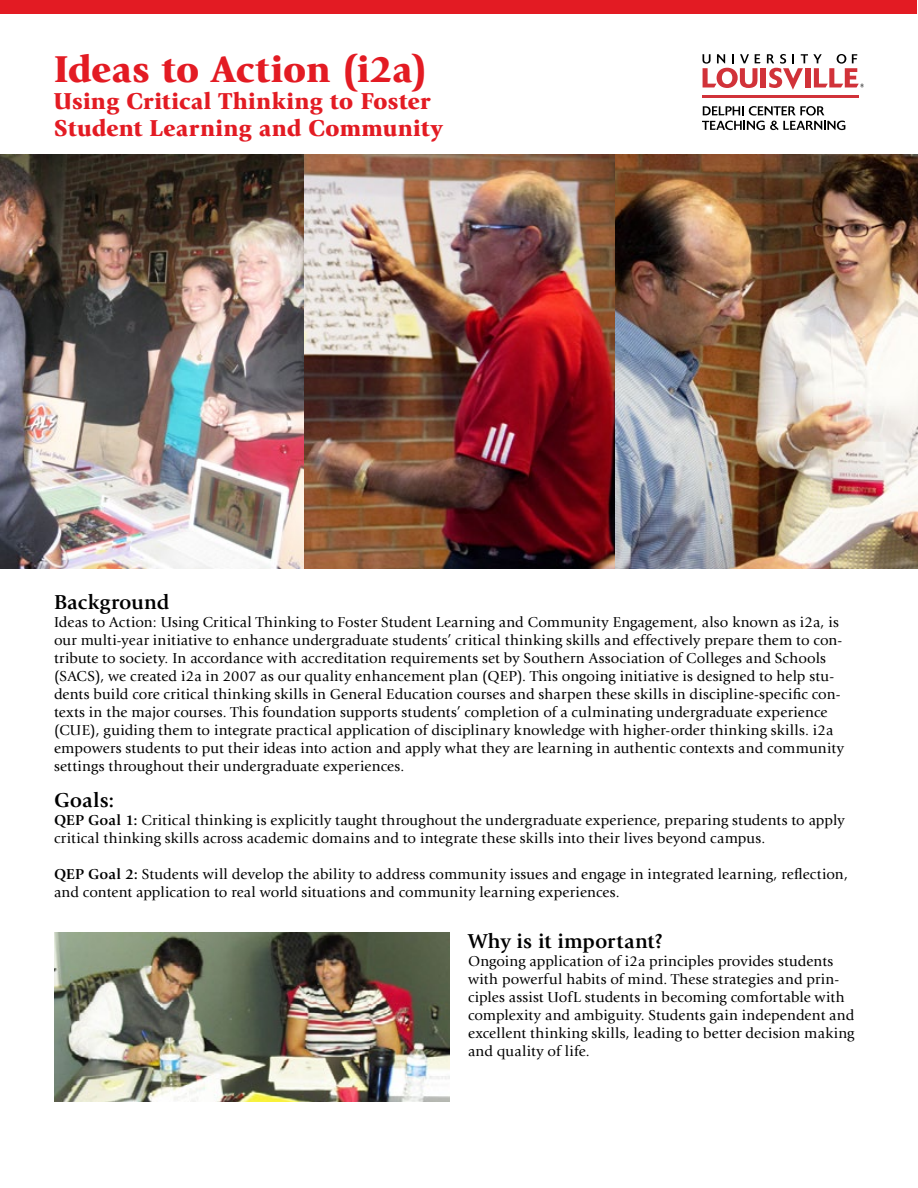
<style>
.page{position:relative;width:918px;height:1188px;background:#fff}
.page>*{position:absolute;margin:0;border:0;box-sizing:border-box;transform-origin:0 0}
.t1{font:900 39px "Giovanni Std";color:#e31b23}
.t2{font:900 24px/27px "Giovanni Std";letter-spacing:.01em;color:#e31b23}
.t3{font:700 21px "Giovanni Std";color:#000}
.t4{font:15px/18px "Giovanni Std";letter-spacing:.01em;color:#000}
.s1{font-weight:700}
</style>
<div class="page">
<img style="left:54px;top:932px;width:396px;height:170px">
<img style="left:0;top:155px;width:918px;height:414px">
<div style="left:1px;top:0;width:916px;height:14px;background:#e31b23"></div>
<div style="left:761px;top:68px;width:5px;height:19px;background:#d13239"></div>
<svg style="left:703px;top:54px;width:58px;height:34px"></svg>
<svg style="left:767px;top:54px;width:97px;height:36px"></svg>
<svg style="left:702px;top:106px;width:143px;height:24px"></svg>
<hr style="left:703px;top:96px;width:156px;height:2px;background:#d13239">
<h1 class="t1" style="left:54px;top:46px;width:375px">Ideas to Action (i2a)</h1>
<h2 class="t2" style="left:54px;top:88px;width:390px">Using Critical Thinking to Foster<br>Student Learning and Community</h2>
<h3 class="t3" style="left:54px;top:590px;width:117px">Background</h3>
<p class="t4" style="left:54px;top:613px;width:792px">Ideas to Action: Using Critical Thinking to Foster Student Learning and Community Engagement, also known as i2a, is our multi-year initiative to enhance undergraduate students’ critical thinking skills and effectively prepare them to con&shy;tribute to society. In accordance with accreditation requirements set by Southern Association of Colleges and Schools (SACS), we created i2a in 2007 as our quality enhancement plan (QEP). This ongoing initiative is designed to help stu&shy;dents build core critical thinking skills in General Education courses and sharpen these skills in discipline-specific con&shy;texts in the major courses. This foundation supports students’ completion of a culminating undergraduate experience (CUE), guiding them to integrate practical application of disciplinary knowledge with higher-order thinking skills. i2a empowers students to put their ideas into action and apply what they are learning in authentic contexts and community settings throughout their undergraduate experiences.</p>
<h3 class="t3" style="left:54px;top:788px;width:62px">Goals:</h3>
<p class="t4" style="left:54px;top:811px;width:792px"><span class="s1">QEP Goal 1:</span> Critical thinking is explicitly taught throughout the undergraduate experience, preparing students to apply critical thinking skills across academic domains and to integrate these skills into their lives beyond campus.</p>
<p class="t4" style="left:54px;top:865px;width:795px"><span class="s1">QEP Goal 2:</span> Students will develop the ability to address community issues and engage in integrated learning, reflection, and content application to real world situations and community learning experiences.</p>
<h3 class="t3" style="left:468px;top:928px;width:197px">Why is it important?</h3>
<p class="t4" style="left:468px;top:952px;width:388px">Ongoing application of i2a principles provides students with powerful habits of mind. These strategies and prin&shy;ciples assist UofL students in becoming comfortable with complexity and ambiguity. Students gain independent and excellent thinking skills, leading to better decision making and quality of life.</p>
</div>
